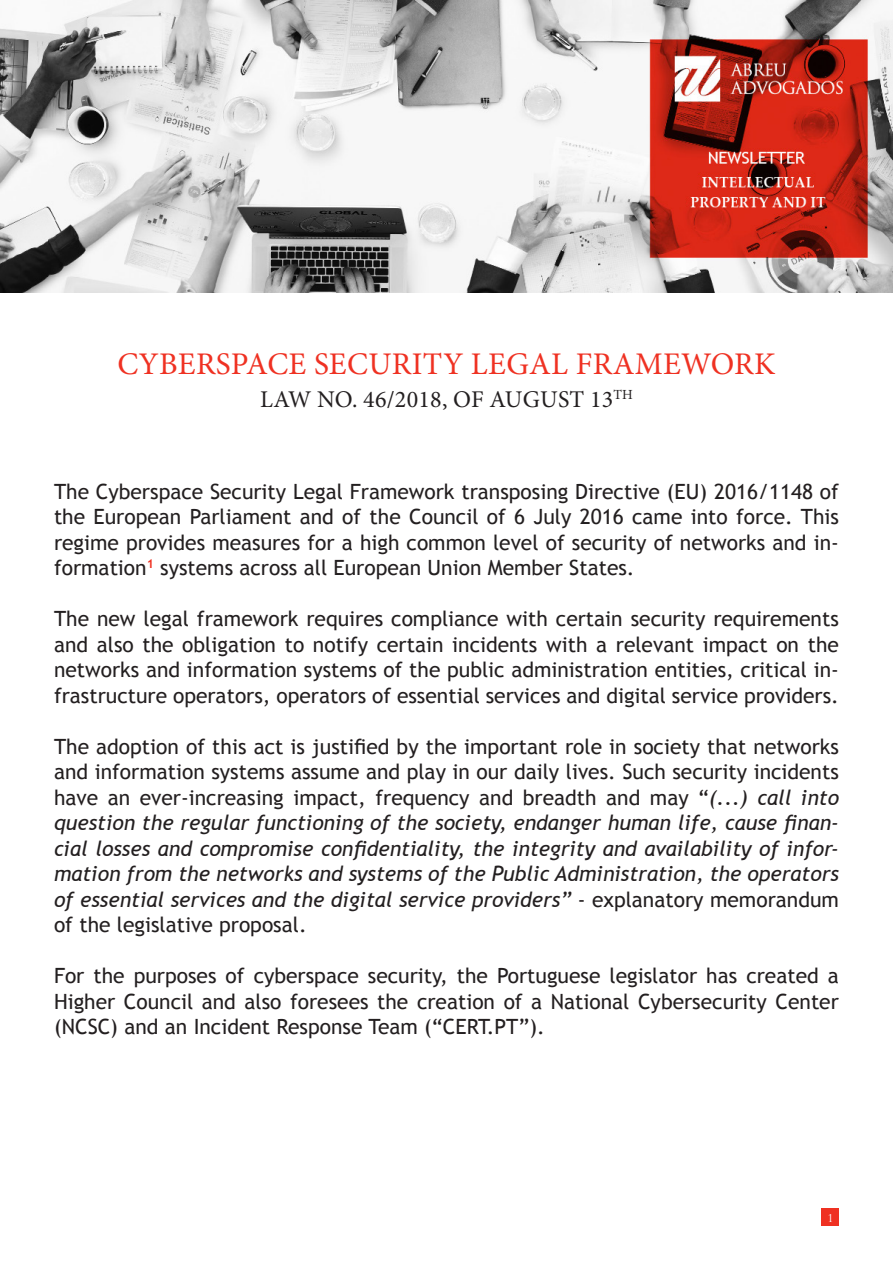
<style>
.page{position:relative;width:893px;height:1263px;background:#fff}
.page>*{position:absolute;margin:0;border:0;box-sizing:border-box;transform-origin:0 0}
.t1{font:31.5px "Minion Pro";letter-spacing:.01em;color:#ef3122}
.t2{font:24px "Minion Pro";letter-spacing:.01em;color:#231f20}
.t3{font:21px/25.5px "Trebuchet MS";color:#231f20;text-align:justify}
.t4{font:italic 21px/25.5px "Trebuchet MS";color:#231f20;text-align:justify}
.t5{font:10.5px "Trajan Pro";color:#fff}
.s1{font-style:normal}
</style>
<div class="page">
<div style="left:822px;top:1209px;width:17px;height:17px;background:#ef3122"></div>
<img style="left:0;top:0;width:893px;height:293px">
<p class="t1" style="left:118px;top:343px;width:659px">CYBERSPACE SECURITY LEGAL FRAMEWORK</p>
<p class="t2" style="left:260px;top:383px;width:374px">LAW NO. 46/2018, OF AUGUST 13<sup>TH</sup></p>
<p class="t3" style="left:54px;top:479px;width:786px">The Cyberspace Security Legal Framework transposing Directive (EU) 2016/1148 of the European Parliament and of the Council of 6 July 2016 came into force. This regime provides measures for a high common level of security of networks and in&shy;formation<sup>1</sup> systems across all European Union Member States.</p>
<p class="t3" style="left:54px;top:606px;width:786px">The new legal framework requires compliance with certain security requirements and also the obligation to notify certain incidents with a relevant impact on the networks and information systems of the public administration entities, critical in&shy;frastructure operators, operators of essential services and digital service providers.</p>
<p class="t4" style="left:54px;top:734px;width:786px"><span class="s1">The adoption of this act is justified by the important role in society that networks and information systems assume and play in our daily lives. Such security incidents have an ever-increasing impact, frequency and breadth and may “</span>(...) call into question the regular functioning of the society, endanger human life, cause finan&shy;cial losses and compromise confidentiality, the integrity and availability of infor&shy;mation from the networks and systems of the Public Administration, the operators of essential services and the digital service providers” <span class="s1">- explanatory memorandum of the legislative proposal.</span></p>
<p class="t3" style="left:54px;top:963px;width:786px">For the purposes of cyberspace security, the Portuguese legislator has created a Higher Council and also foresees the creation of a National Cybersecurity Center (NCSC) and an Incident Response Team (“CERT.PT”).</p>
<p class="t5" style="left:827px;top:1211px;width:7px">1</p>
</div>
